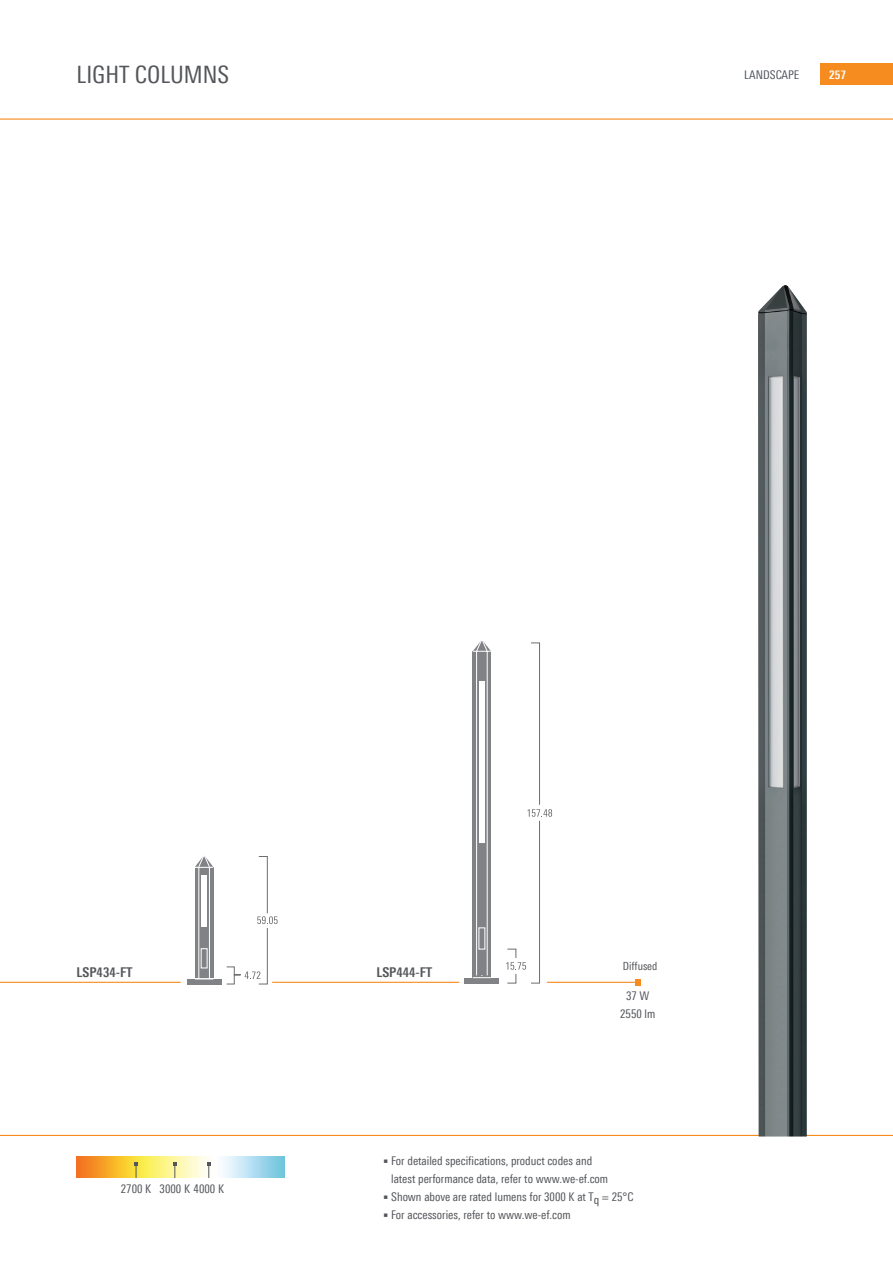
<style>
.page{position:relative;width:893px;height:1263px;background:#fff}
.page>*{position:absolute;margin:0;border:0;box-sizing:border-box;transform-origin:0 0}
.t1{font:24px "Linotype Univers 420 Cn";color:#54565a}
.product_caption{font:700 13.5px "Linotype Univers 620 Cn";color:#54565a}
.t2{font:12px/18px "Linotype Univers 420 Cn";color:#54565a;text-align:center}
.t3{font:12px "Linotype Univers 420 Cn";color:#52575f}
.t4{font:700 12px "Linotype Univers 620 Cn";color:#fff}
.Projector_title_116{font:11.25px "Linotype Univers 420 Cn";color:#54565a}
</style>
<div class="page">
<hr style="left:0;top:0;width:1px;height:1263px;background:#445a64">
<div style="left:821px;top:64px;width:72px;height:21px;background:#f68c1f"></div>
<hr style="left:0;top:118px;width:893px;height:2px;background:#f68c1f">
<hr style="left:0;top:1135px;width:893px;height:1px;background:#f68c1f">
<img style="left:77px;top:1157px;width:208px;height:21px">
<svg style="left:173px;top:1163px;width:3px;height:15px"></svg>
<svg style="left:135px;top:1163px;width:3px;height:15px"></svg>
<svg style="left:207px;top:1163px;width:3px;height:15px"></svg>
<svg style="left:635px;top:979px;width:6px;height:6px"></svg>
<hr style="left:0;top:982px;width:181px;height:1px;background:#f68c1f">
<img style="left:758px;top:285px;width:49px;height:851px">
<hr style="left:272px;top:982px;width:187px;height:1px;background:#f68c1f">
<hr style="left:547px;top:982px;width:91px;height:1px;background:#f68c1f">
<div style="left:187px;top:979px;width:34px;height:5px;background:#808285"></div>
<svg style="left:195px;top:856px;width:19px;height:124px"></svg>
<svg style="left:226px;top:856px;width:52px;height:129px"></svg>
<div style="left:465px;top:978px;width:34px;height:5px;background:#808285"></div>
<div style="left:473px;top:651px;width:18px;height:327px;background:#808285"></div>
<svg style="left:473px;top:641px;width:18px;height:11px"></svg>
<hr style="left:476px;top:651px;width:1px;height:324px;background:#fff">
<hr style="left:487px;top:651px;width:1px;height:324px;background:#fff">
<div style="left:479px;top:681px;width:6px;height:162px;background:#fff"></div>
<svg style="left:472px;top:927px;width:19px;height:51px"></svg>
<svg style="left:506px;top:642px;width:46px;height:341px"></svg>
<p class="t1" style="left:77px;top:61px;width:154px">LIGHT COLUMNS</p>
<p class="t3" style="left:744px;top:68px;width:57px">LANDSCAPE</p>
<p class="t4" style="left:829px;top:67px;width:18px">257</p>
<p class="product_caption" style="left:77px;top:964px;width:57px">LSP434-FT</p>
<p class="product_caption" style="left:376px;top:964px;width:57px">LSP444-FT</p>
<p class="Projector_title_116" style="left:623px;top:960px;width:36px">Diffused</p>
<p class="t2" style="left:620px;top:987px;width:37px">37 W<br>2550 lm</p>
<p class="t2" style="left:121px;top:1179px;width:32px">2700 K</p>
<p class="t2" style="left:160px;top:1179px;width:66px">3000 K 4000 K</p>
<p class="t2" style="left:391px;top:1152px;width:244px;text-align:left">For detailed specifications, product codes and<br>latest performance data, refer to www.we-ef.com Shown above are rated lumens for 3000 K at Tq = 25°C For accessories, refer to www.we-ef.com</p>
</div>
